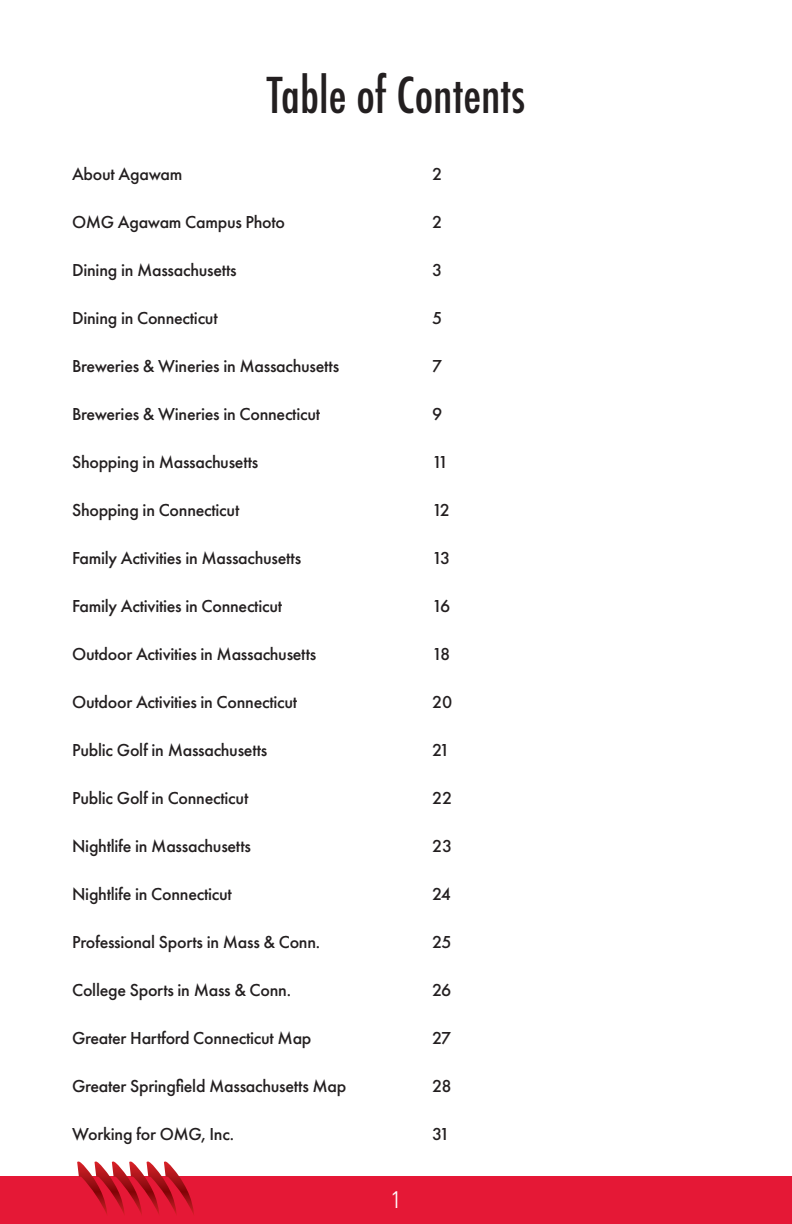
<style>
.page{position:relative;width:792px;height:1224px;background:#fff}
.page>*{position:absolute;margin:0;border:0;box-sizing:border-box;transform-origin:0 0}
.t1{font:500 condensed 48px "Futura";color:#231f20}
.t2{font:300 condensed 24px "Univers";color:#fff}
.t3{font:500 18px "Futura PT";letter-spacing:-.015em;color:#231f20}
</style>
<div class="page">
<div style="left:0;top:1177px;width:792px;height:47px;background:#e51836"></div>
<svg style="left:77px;top:1162px;width:117px;height:53px"></svg>
<h1 class="t1" style="left:267px;top:64px;width:260px">Table of Contents</h1>
<p class="t3" style="left:72px;top:163px;width:112px">About Agawam</p>
<p class="t3" style="left:432px;top:163px;width:12px">2</p>
<p class="t3" style="left:72px;top:211px;width:215px">OMG Agawam Campus Photo</p>
<p class="t3" style="left:432px;top:211px;width:12px">2</p>
<p class="t3" style="left:72px;top:259px;width:166px">Dining in Massachusetts</p>
<p class="t3" style="left:432px;top:259px;width:12px">3</p>
<p class="t3" style="left:72px;top:307px;width:147px">Dining in Connecticut</p>
<p class="t3" style="left:432px;top:307px;width:12px">5</p>
<p class="t3" style="left:72px;top:355px;width:269px">Breweries &amp; Wineries in Massachusetts</p>
<p class="t3" style="left:432px;top:355px;width:12px">7</p>
<p class="t3" style="left:72px;top:403px;width:250px">Breweries &amp; Wineries in Connecticut</p>
<p class="t3" style="left:432px;top:403px;width:12px">9</p>
<p class="t3" style="left:72px;top:451px;width:188px">Shopping in Massachusetts</p>
<p class="t3" style="left:432px;top:451px;width:18px">11</p>
<p class="t3" style="left:72px;top:499px;width:169px">Shopping in Connecticut</p>
<p class="t3" style="left:432px;top:499px;width:19px">12</p>
<p class="t3" style="left:72px;top:547px;width:231px">Family Activities in Massachusetts</p>
<p class="t3" style="left:432px;top:547px;width:20px">13</p>
<p class="t3" style="left:72px;top:595px;width:212px">Family Activities in Connecticut</p>
<p class="t3" style="left:432px;top:595px;width:20px">16</p>
<p class="t3" style="left:72px;top:643px;width:246px">Outdoor Activities in Massachusetts</p>
<p class="t3" style="left:432px;top:643px;width:20px">18</p>
<p class="t3" style="left:72px;top:691px;width:227px">Outdoor Activities in Connecticut</p>
<p class="t3" style="left:432px;top:691px;width:22px">20</p>
<p class="t3" style="left:72px;top:739px;width:197px">Public Golf in Massachusetts</p>
<p class="t3" style="left:432px;top:739px;width:19px">21</p>
<p class="t3" style="left:72px;top:787px;width:178px">Public Golf in Connecticut</p>
<p class="t3" style="left:432px;top:787px;width:22px">22</p>
<p class="t3" style="left:72px;top:835px;width:180px">Nightlife in Massachusetts</p>
<p class="t3" style="left:432px;top:835px;width:22px">23</p>
<p class="t3" style="left:72px;top:883px;width:161px">Nightlife in Connecticut</p>
<p class="t3" style="left:432px;top:883px;width:20px">24</p>
<p class="t3" style="left:72px;top:931px;width:250px">Professional Sports in Mass &amp; Conn.</p>
<p class="t3" style="left:432px;top:931px;width:21px">25</p>
<p class="t3" style="left:72px;top:979px;width:220px">College Sports in Mass &amp; Conn.</p>
<p class="t3" style="left:432px;top:979px;width:21px">26</p>
<p class="t3" style="left:72px;top:1027px;width:241px">Greater Hartford Connecticut Map</p>
<p class="t3" style="left:432px;top:1027px;width:21px">27</p>
<p class="t3" style="left:72px;top:1075px;width:276px">Greater Springfield Massachusetts Map</p>
<p class="t3" style="left:432px;top:1075px;width:21px">28</p>
<p class="t3" style="left:72px;top:1123px;width:163px">Working for OMG, Inc.</p>
<p class="t3" style="left:432px;top:1123px;width:19px">31</p>
<h2 class="t2" style="left:391px;top:1185px;width:12px">1</h2>
</div>
